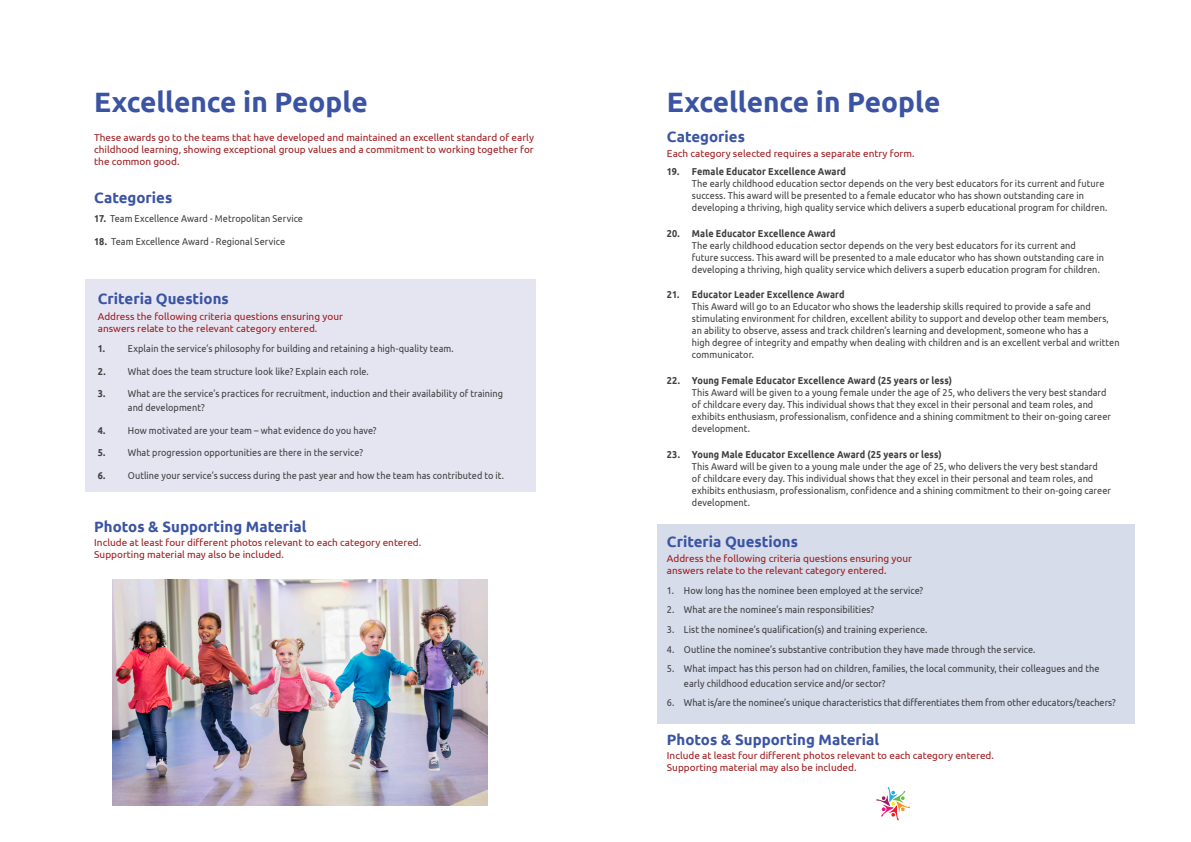
<style>
.page{position:relative;width:1191px;height:842px;background:#fff}
.page>*{position:absolute;margin:0;border:0;box-sizing:border-box;transform-origin:0 0}
.Page_Heading{font:700 28px "Ubuntu";color:#3a53a3}
.Page_Heading-2{font:700 15px "Ubuntu";color:#3a53a3}
.t1{font:10px/12px "Ubuntu";letter-spacing:.005em;color:#3e3e3f;scale:.91 1}
.t2{font:10px/12px "Ubuntu";color:#9f1c1f}
.s1{font-weight:700}
</style>
<div class="page">
<div style="left:85px;top:279px;width:450px;height:213px;background:#e5e5f2"></div>
<div style="left:657px;top:524px;width:478px;height:200px;background:#d6dce9"></div>
<svg style="left:876px;top:787px;width:34px;height:33px"></svg>
<img style="left:112px;top:580px;width:375px;height:226px">
<p class="Page_Heading" style="left:94px;top:86px;width:275px">Excellence in People</p>
<p class="t2" style="left:94px;top:132px;width:441px;text-align:justify">These awards go to the teams that have developed and maintained an excellent standard of early childhood learning, showing exceptional group values and a commitment to working together for the common good.</p>
<p class="Page_Heading-2" style="left:94px;top:188px;width:79px">Categories</p>
<p class="t1" style="left:94px;top:212px;width:231px"><span class="s1">17.</span> Team Excellence Award - Metropolitan Service</p>
<p class="t1" style="left:94px;top:235px;width:211px"><span class="s1">18.</span> Team Excellence Award - Regional Service</p>
<p class="Page_Heading-2" style="left:98px;top:289px;width:132px">Criteria Questions</p>
<p class="t2" style="left:98px;top:311px;width:247px">Address the following criteria questions ensuring your answers relate to the relevant category entered.</p>
<p class="t1" style="left:98px;top:342px;width:393px"><span class="s1">1.</span> Explain the service’s philosophy for building and retaining a high-quality team.</p>
<p class="t1" style="left:98px;top:365px;width:299px"><span class="s1">2.</span> What does the team structure look like? Explain each role.</p>
<p class="t1" style="left:128px;top:386px;width:414px;line-height:14px;text-indent:-30px"><span class="s1">3.</span> What are the service’s practices for recruitment, induction and their availability of training and development?</p>
<p class="t1" style="left:98px;top:424px;width:308px"><span class="s1">4.</span> How motivated are your team – what evidence do you have?</p>
<p class="t1" style="left:98px;top:446px;width:293px"><span class="s1">5.</span> What progression opportunities are there in the service?</p>
<p class="t1" style="left:98px;top:469px;width:448px"><span class="s1">6.</span> Outline your service’s success during the past year and how the team has contributed to it.</p>
<p class="Page_Heading-2" style="left:94px;top:517px;width:214px">Photos &amp; Supporting Material</p>
<p class="t2" style="left:94px;top:536px;width:328px">Include at least four different photos relevant to each category entered.<br>Supporting material may also be included.</p>
<p class="Page_Heading" style="left:667px;top:86px;width:275px">Excellence in People</p>
<p class="Page_Heading-2" style="left:667px;top:128px;width:79px">Categories</p>
<p class="t2" style="left:667px;top:147px;width:249px">Each category selected requires a separate entry form.</p>
<p class="t1" style="left:692px;top:165px;width:458px;text-indent:-25px"><span class="s1">19. Female Educator Excellence Award<br></span>The early childhood education sector depends on the very best educators for its current and future success. This award will be presented to a female educator who has shown outstanding care in developing a thriving, high quality service which delivers a superb educational program for children.</p>
<p class="t1" style="left:692px;top:227px;width:454px;text-indent:-25px"><span class="s1">20. Male Educator Excellence Award<br></span>The early childhood education sector depends on the very best educators for its current and future success. This award will be presented to a male educator who has shown outstanding care in developing a thriving, high quality service which delivers a superb education program for children.</p>
<p class="t1" style="left:692px;top:288px;width:471px;text-indent:-25px"><span class="s1">21. Educator Leader Excellence Award<br></span>This Award will go to an Educator who shows the leadership skills required to provide a safe and stimulating environment for children, excellent ability to support and develop other team members, an ability to observe, assess and track children’s learning and development, someone who has a<br>high degree of integrity and empathy when dealing with children and is an excellent verbal and written communicator.</p>
<p class="t1" style="left:692px;top:374px;width:462px;text-indent:-25px"><span class="s1">22. Young Female Educator Excellence Award (25 years or less)<br></span>This Award will be given to a young female under the age of 25, who delivers the very best standard of childcare every day. This individual shows that they excel in their personal and team roles, and exhibits enthusiasm, professionalism, confidence and a shining commitment to their on-going career development.</p>
<p class="t1" style="left:692px;top:448px;width:462px;text-indent:-25px"><span class="s1">23. Young Male Educator Excellence Award (25 years or less)<br></span>This Award will be given to a young male under the age of 25, who delivers the very best standard<br>of childcare every day. This individual shows that they excel in their personal and team roles, and exhibits enthusiasm, professionalism, confidence and a shining commitment to their on-going career development.</p>
<p class="Page_Heading-2" style="left:667px;top:533px;width:132px">Criteria Questions</p>
<p class="t2" style="left:667px;top:552px;width:247px">Address the following criteria questions ensuring your answers relate to the relevant category entered.</p>
<p class="t1" style="left:667px;top:584px;width:283px">1. How long has the nominee been employed at the service?</p>
<p class="t1" style="left:667px;top:604px;width:229px">2. What are the nominee’s main responsibilities?</p>
<p class="t1" style="left:667px;top:623px;width:288px">3. List the nominee’s qualification(s) and training experience.</p>
<p class="t1" style="left:667px;top:643px;width:406px">4. Outline the nominee’s substantive contribution they have made through the service.</p>
<p class="t1" style="left:684px;top:662px;width:458px;line-height:14px;text-indent:-17px">5. What impact has this person had on children, families, the local community, their colleagues and the early childhood education service and/or sector?</p>
<p class="t1" style="left:667px;top:696px;width:495px">6. What is/are the nominee’s unique characteristics that differentiates them from other educators/teachers?</p>
<p class="Page_Heading-2" style="left:667px;top:730px;width:214px">Photos &amp; Supporting Material</p>
<p class="t2" style="left:667px;top:749px;width:328px">Include at least four different photos relevant to each category entered.<br>Supporting material may also be included.</p>
</div>
